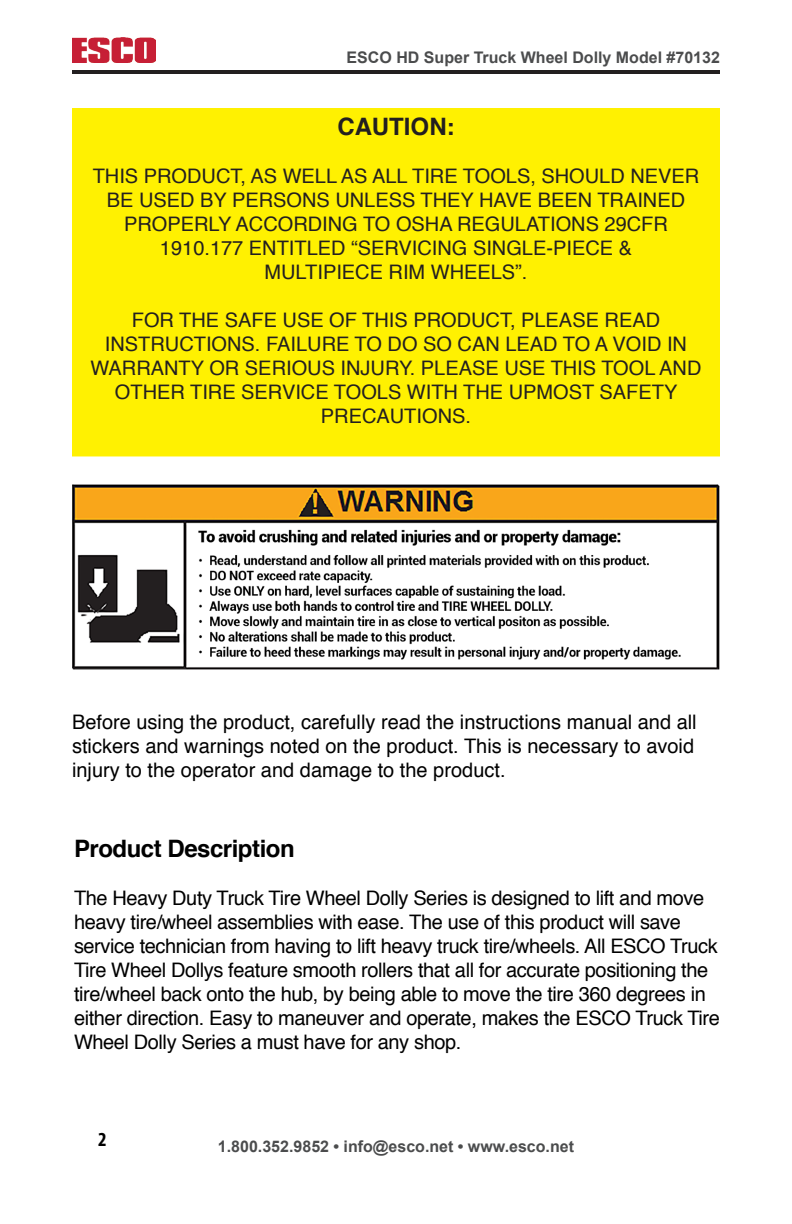
<style>
.page{position:relative;width:792px;height:1224px;background:#fff}
.page>*{position:absolute;margin:0;border:0;box-sizing:border-box;transform-origin:0 0}
.t1{font:700 24px "Helvetica";letter-spacing:-.02em;color:#000}
.t2{font:700 24px "Helvetica";color:#231f20}
.t3{font:20px/24px "Helvetica";letter-spacing:-.02em;color:#000}
.t4{font:20px/24px "Helvetica";color:#231f20;text-align:center}
.t5{font:20px/24px "Helvetica";color:#000}
.t6{font:700 condensed 20px "Myriad Pro";color:#000}
.t7{font:700 16px "Arial";color:#4b4c4d}
</style>
<div class="page">
<hr style="left:72px;top:70px;width:648px;height:4px;background:#231f20">
<img style="left:72px;top:38px;width:84px;height:25px">
<div style="left:76px;top:112px;width:640px;height:340px;background:#fff101"></div>
<div style="left:72px;top:108px;width:648px;height:348px;border:8px solid #fff101"></div>
<img style="left:72px;top:484px;width:648px;height:186px">
<p class="t7" style="left:347px;top:46px;width:375px">ESCO HD Super Truck Wheel Dolly Model #70132</p>
<p class="t2" style="left:337px;top:112px;width:119px">CAUTION:</p>
<p class="t4" style="left:93px;top:165px;width:608px">THIS PRODUCT, AS WELL AS ALL TIRE TOOLS, SHOULD NEVER<br>BE USED BY PERSONS UNLESS THEY HAVE BEEN TRAINED</p>
<p class="t4" style="left:124px;top:213px;width:545px">PROPERLY ACCORDING TO OSHA REGULATIONS 29CFR<br>1910.177 ENTITLED “SERVICING SINGLE-PIECE &amp;</p>
<p class="t4" style="left:265px;top:261px;width:265px">MULTIPIECE RIM WHEELS”.</p>
<p class="t4" style="left:132px;top:309px;width:530px">FOR THE SAFE USE OF THIS PRODUCT, PLEASE READ</p>
<p class="t4" style="left:105px;top:333px;width:584px">INSTRUCTIONS. FAILURE TO DO SO CAN LEAD TO A VOID IN</p>
<p class="t4" style="left:91px;top:357px;width:612px">WARRANTY OR SERIOUS INJURY. PLEASE USE THIS TOOL AND<br>OTHER TIRE SERVICE TOOLS WITH THE UPMOST SAFETY</p>
<p class="t4" style="left:321px;top:405px;width:152px">PRECAUTIONS.</p>
<p class="t5" style="left:72px;top:711px;width:626px">Before using the product, carefully read the instructions manual and all stickers and warnings noted on the product. This is necessary to avoid injury to the operator and damage to the product.</p>
<p class="t1" style="left:74px;top:833px;width:222px">Product Description</p>
<p class="t3" style="left:74px;top:887px;width:647px">The Heavy Duty Truck Tire Wheel Dolly Series is designed to lift and move heavy tire/wheel assemblies with ease. The use of this product will save service technician from having to lift heavy truck tire/wheels. All ESCO Truck Tire Wheel Dollys feature smooth rollers that all for accurate positioning the tire/wheel back onto the hub, by being able to move the tire 360 degrees in either direction. Easy to maneuver and operate, makes the ESCO Truck Tire Wheel Dolly Series a must have for any shop.</p>
<p class="t6" style="left:98px;top:1127px;width:10px">2</p>
<p class="t7" style="left:218px;top:1135px;width:358px">1.800.352.9852 • info@esco.net • www.esco.net</p>
</div>
